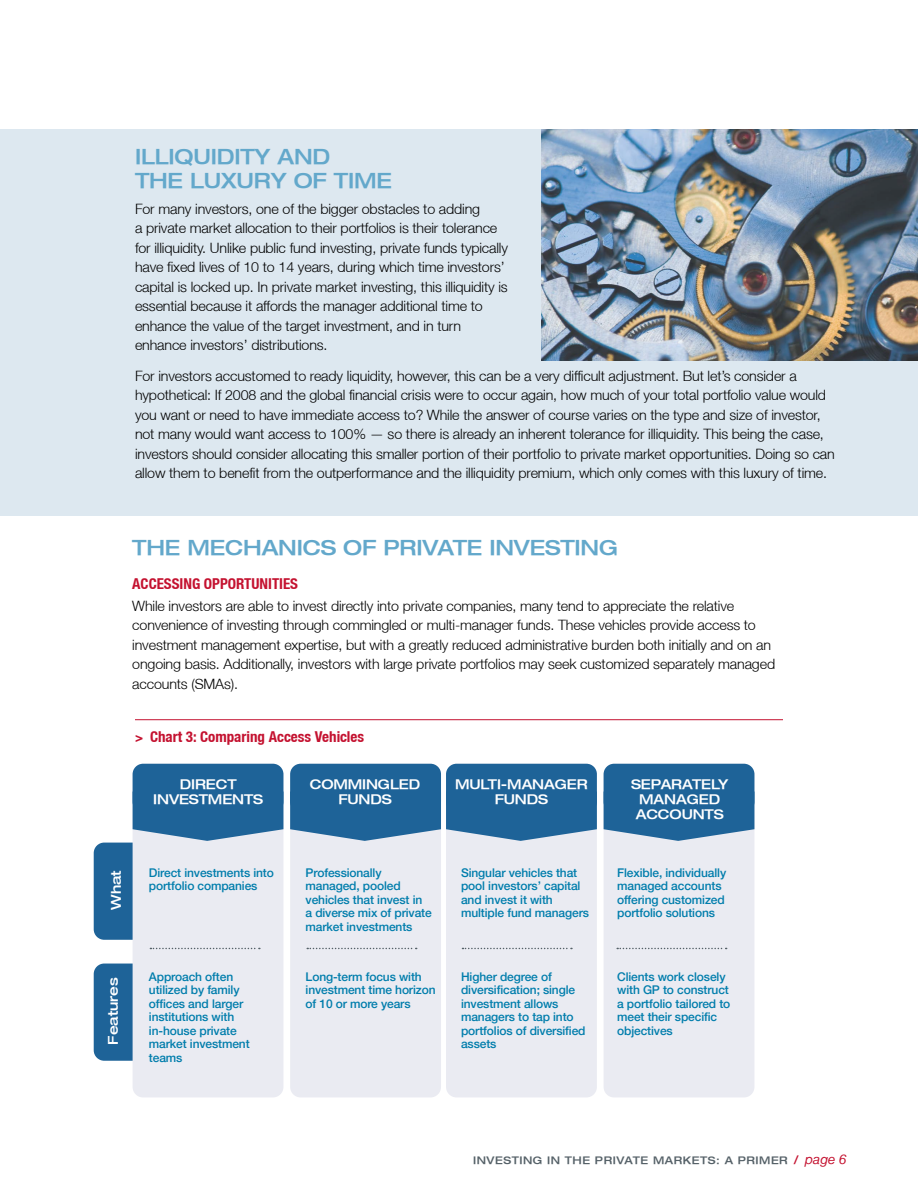
<style>
.page{position:relative;width:918px;height:1188px;background:#fff}
.page>*{position:absolute;margin:0;border:0;box-sizing:border-box;transform-origin:0 0}
.t1{font:500 expanded 21px/24px "Helvetica Neue LT";letter-spacing:-.01em;color:#63a8cb}
.t2{font:700 condensed 15px "Helvetica Neue LT";color:#c41230}
.t3{font:300 14.25px/19.5px "Helvetica Neue LT";letter-spacing:-.01em;color:#000}
.t4{font:500 expanded 13.5px/15px "Helvetica Neue LT";letter-spacing:-.01em;color:#fff;text-align:center}
.t5{font:500 12px/13.5px "Helvetica Neue LT";letter-spacing:-.01em;color:#007dac}
.t6{font:500 expanded 10.5px "Helvetica Neue LT";letter-spacing:.05em;color:#556168}
.s1{font-size:13.5px}
.s2{font-size:12px;color:#c41230}
.s3{font-weight:400;font-style:italic;font-stretch:normal;font-size:13.5px;color:#c41230}
</style>
<div class="page">
<hr style="left:135px;top:719px;width:648px;height:1px;background:#c41230">
<div style="left:94px;top:843px;width:59px;height:97px;background:#1e6398;border-radius:10px"></div>
<div style="left:94px;top:964px;width:59px;height:97px;background:#1e6398;border-radius:10px"></div>
<div style="left:133px;top:764px;width:150px;height:333px;background:#eaebf2;border-radius:10px"></div>
<div style="left:446px;top:764px;width:151px;height:333px;background:#eaebf2;border-radius:10px"></div>
<div style="left:290px;top:764px;width:151px;height:333px;background:#eaebf2;border-radius:10px"></div>
<div style="left:604px;top:764px;width:150px;height:333px;background:#eaebf2;border-radius:10px"></div>
<div style="left:133px;top:764px;width:150px;height:48px;background:#1e6398;border-radius:10px"></div>
<div style="left:446px;top:764px;width:151px;height:48px;background:#1e6398;border-radius:10px"></div>
<div style="left:290px;top:764px;width:151px;height:48px;background:#1e6398;border-radius:10px"></div>
<div style="left:604px;top:764px;width:150px;height:48px;background:#1e6398;border-radius:10px"></div>
<svg style="left:133px;top:805px;width:150px;height:36px"></svg>
<svg style="left:290px;top:804px;width:307px;height:37px"></svg>
<svg style="left:604px;top:805px;width:150px;height:36px"></svg>
<svg style="left:150px;top:948px;width:110px;height:1px"></svg>
<svg style="left:307px;top:948px;width:110px;height:1px"></svg>
<svg style="left:462px;top:948px;width:110px;height:1px"></svg>
<svg style="left:617px;top:948px;width:110px;height:1px"></svg>
<div style="left:0;top:129px;width:918px;height:387px;background:#dde8f0"></div>
<img style="left:541px;top:129px;width:377px;height:231px">
<h1 class="t1" style="left:135px;top:144px;width:259px">ILLIQUIDITY AND<br>THE LUXURY OF TIME</h1>
<p class="t3" style="left:135px;top:199px;width:375px">For many investors, one of the bigger obstacles to adding<br>a private market allocation to their portfolios is their tolerance for illiquidity. Unlike public fund investing, private funds typically have fixed lives of 10 to 14 years, during which time investors’ capital is locked up. In private market investing, this illiquidity is essential because it affords the manager additional time to enhance the value of the target investment, and in turn enhance investors’ distributions.</p>
<p class="t3" style="left:135px;top:366px;width:701px">For investors accustomed to ready liquidity, however, this can be a very difficult adjustment. But let’s consider a hypothetical: If 2008 and the global financial crisis were to occur again, how much of your total portfolio value would you want or need to have immediate access to? While the answer of course varies on the type and size of investor, not many would want access to 100% — so there is already an inherent tolerance for illiquidity. This being the case, investors should consider allocating this smaller portion of their portfolio to private market opportunities. Doing so can allow them to benefit from the outperformance and the illiquidity premium, which only comes with this luxury of time.</p>
<h1 class="t1" style="left:132px;top:535px;width:487px">THE MECHANICS OF PRIVATE INVESTING</h1>
<p class="t2" style="left:132px;top:574px;width:167px">ACCESSING OPPORTUNITIES</p>
<p class="t3" style="left:132px;top:596px;width:644px">While investors are able to invest directly into private companies, many tend to appreciate the relative convenience of investing through commingled or multi-manager funds. These vehicles provide access to investment management expertise, but with a greatly reduced administrative burden both initially and on an ongoing basis. Additionally, investors with large private portfolios may seek customized separately managed accounts (SMAs).</p>
<p class="t2" style="left:135px;top:728px;width:231px"><span class="s1">&gt;</span> Chart 3: Comparing Access Vehicles</p>
<p class="t4" style="left:153px;top:776px;width:111px">DIRECT<br>INVESTMENTS</p>
<p class="t4" style="left:310px;top:776px;width:112px">COMMINGLED<br>FUNDS</p>
<p class="t4" style="left:455px;top:776px;width:134px">MULTI-MANAGER<br>FUNDS</p>
<p class="t4" style="left:631px;top:776px;width:99px">SEPARATELY<br>MANAGED<br>ACCOUNTS</p>
<p class="t4" style="left:108px;top:910px;width:41px;rotate:-90deg">What</p>
<p class="t4" style="left:105px;top:1045px;width:69px;rotate:-90deg">Features</p>
<p class="t5" style="left:149px;top:866px;width:126px">Direct investments into portfolio companies</p>
<p class="t5" style="left:149px;top:970px;width:102px">Approach often utilized by family offices and larger institutions with in-house private market investment teams</p>
<p class="t5" style="left:306px;top:866px;width:128px">Professionally managed, pooled vehicles that invest in a diverse mix of private market investments</p>
<p class="t5" style="left:306px;top:970px;width:132px">Long-term focus with investment time horizon of 10 or more years</p>
<p class="t5" style="left:461px;top:866px;width:129px">Singular vehicles that pool investors’ capital and invest it with multiple fund managers</p>
<p class="t5" style="left:461px;top:970px;width:126px">Higher degree of diversification; single investment allows managers to tap into portfolios of diversified assets</p>
<p class="t5" style="left:617px;top:866px;width:111px">Flexible, individually managed accounts offering customized portfolio solutions</p>
<p class="t5" style="left:617px;top:970px;width:115px">Clients work closely with GP to construct a portfolio tailored to meet their specific objectives</p>
<p class="t6" style="left:473px;top:1154px;width:375px">INVESTING IN THE PRIVATE MARKETS: A PRIMER <span class="s2">/</span> <span class="s3">page 6</span></p>
</div>
